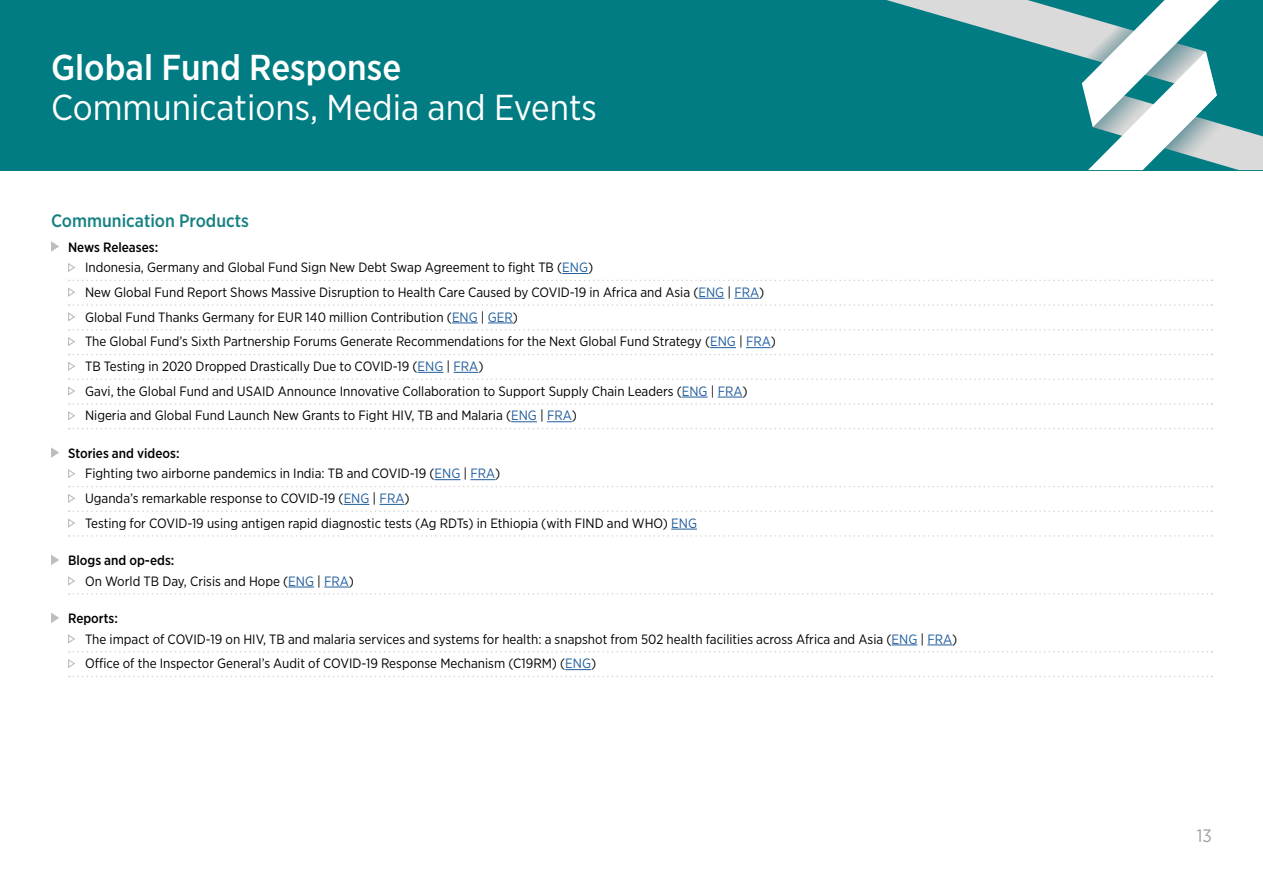
<style>
.page{position:relative;width:1263px;height:893px;background:#fff}
.page>*{position:absolute;margin:0;border:0;box-sizing:border-box;transform-origin:0 0}
.t1{font:36px "Gotham Narrow";color:#fff}
.t2{font:500 36px "Gotham Narrow";color:#fff}
.t3{font:500 18px "Gotham Narrow";color:#158182}
.t4{font:18px "Gotham Narrow";color:#9d9fa2}
.t5{font:13.5px/24.8px "Gotham Narrow";color:#000}
.s1{font-weight:500}
.s2{color:#215e9e}
</style>
<div class="page">
<div style="left:0;top:0;width:1263px;height:170px;background:#017c83"></div>
<svg style="left:887px;top:0;width:376px;height:170px"></svg>
<svg style="left:562px;top:273px;width:26px;height:1px"></svg>
<svg style="left:69px;top:354px;width:1143px;height:1px"></svg>
<svg style="left:69px;top:428px;width:1143px;height:1px"></svg>
<svg style="left:69px;top:486px;width:1143px;height:1px"></svg>
<svg style="left:435px;top:479px;width:25px;height:1px"></svg>
<svg style="left:470px;top:479px;width:25px;height:1px"></svg>
<svg style="left:69px;top:676px;width:1143px;height:1px"></svg>
<svg style="left:565px;top:669px;width:26px;height:1px"></svg>
<svg style="left:51px;top:241px;width:8px;height:11px"></svg>
<svg style="left:68px;top:263px;width:7px;height:9px"></svg>
<svg style="left:68px;top:280px;width:1144px;height:68px"></svg>
<svg style="left:68px;top:362px;width:1144px;height:60px"></svg>
<svg style="left:51px;top:447px;width:8px;height:11px"></svg>
<svg style="left:68px;top:469px;width:7px;height:9px"></svg>
<svg style="left:68px;top:494px;width:1144px;height:43px"></svg>
<svg style="left:51px;top:555px;width:8px;height:10px"></svg>
<svg style="left:68px;top:576px;width:1144px;height:19px"></svg>
<svg style="left:51px;top:613px;width:8px;height:10px"></svg>
<svg style="left:68px;top:634px;width:1144px;height:18px"></svg>
<svg style="left:68px;top:659px;width:7px;height:9px"></svg>
<h1 class="t2" style="left:51px;top:44px;width:352px">Global Fund Response</h1>
<h1 class="t1" style="left:51px;top:85px;width:547px">Communications, Media and Events</h1>
<h2 class="t3" style="left:51px;top:209px;width:200px">Communication Products</h2>
<p class="t5" style="left:85px;top:236px;width:510px;line-height:20.4px;text-indent:-17px"><span class="s1">News Releases:<br></span>Indonesia, Germany and Global Fund Sign New Debt Swap Agreement to fight TB (<span class="s2">ENG</span>)</p>
<p class="t5" style="left:85px;top:279px;width:692px">New Global Fund Report Shows Massive Disruption to Health Care Caused by COVID-19 in Africa and Asia (<span class="s2">ENG</span> | <span class="s2">FRA</span>)<br>Global Fund Thanks Germany for EUR 140 million Contribution (<span class="s2">ENG</span> | <span class="s2">GER</span>)<br>The Global Fund’s Sixth Partnership Forums Generate Recommendations for the Next Global Fund Strategy (<span class="s2">ENG</span> | <span class="s2">FRA</span>)<br>TB Testing in 2020 Dropped Drastically Due to COVID-19 (<span class="s2">ENG</span> | <span class="s2">FRA</span>)<br>Gavi, the Global Fund and USAID Announce Innovative Collaboration to Support Supply Chain Leaders (<span class="s2">ENG</span> | <span class="s2">FRA</span>)<br>Nigeria and Global Fund Launch New Grants to Fight HIV, TB and Malaria (<span class="s2">ENG</span> | <span class="s2">FRA</span>)</p>
<p class="t5" style="left:85px;top:443px;width:417px;line-height:20.4px;text-indent:-17px"><span class="s1">Stories and videos:<br></span>Fighting two airborne pandemics in India: TB and COVID-19 (<span class="s2">ENG</span> | <span class="s2">FRA</span>)</p>
<p class="t5" style="left:85px;top:486px;width:613px">Uganda’s remarkable response to COVID-19 (<span class="s2">ENG</span> | <span class="s2">FRA</span>)<br>Testing for COVID-19 using antigen rapid diagnostic tests (Ag RDTs) in Ethiopia (with FIND and WHO) <span class="s2">ENG</span></p>
<p class="t5" style="left:85px;top:550px;width:271px;line-height:20.4px;text-indent:-17px"><span class="s1">Blogs and op-eds:<br></span>On World TB Day, Crisis and Hope (<span class="s2">ENG</span> | <span class="s2">FRA</span>)</p>
<p class="t5" style="left:85px;top:608px;width:874px;line-height:20.4px;text-indent:-17px"><span class="s1">Reports:<br></span>The impact of COVID-19 on HIV, TB and malaria services and systems for health: a snapshot from 502 health facilities across Africa and Asia (<span class="s2">ENG</span> | <span class="s2">FRA</span>)</p>
<p class="t5" style="left:85px;top:651px;width:513px">Office of the Inspector General’s Audit of COVID-19 Response Mechanism (C19RM) (<span class="s2">ENG</span>)</p>
<h2 class="t4" style="left:1197px;top:824px;width:17px">13</h2>
</div>
